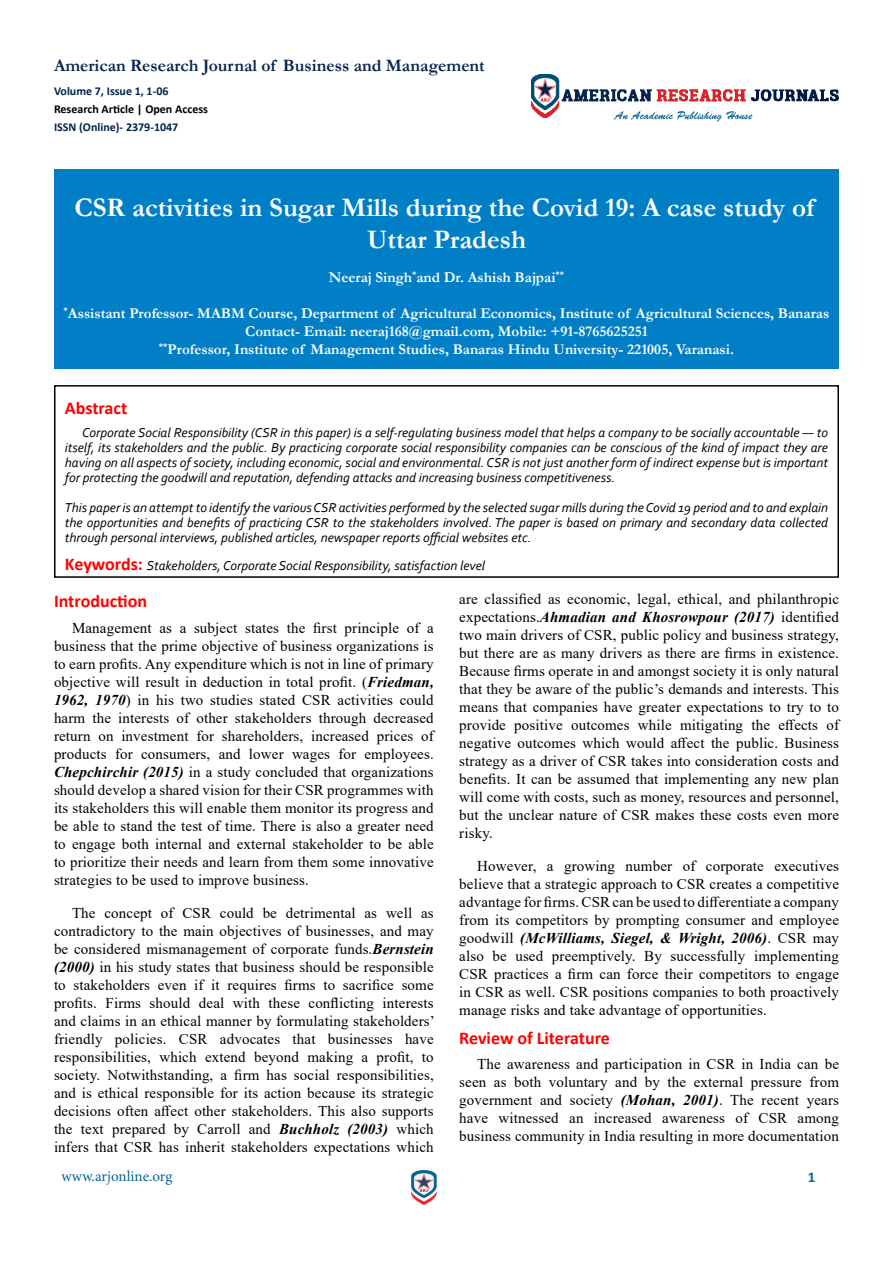
<style>
.page{position:relative;width:893px;height:1263px;background:#fff}
.page>*{position:absolute;margin:0;border:0;box-sizing:border-box;transform-origin:0 0}
.t1{font:700 27px/32.4px "Garamond";color:#fff;text-align:center}
.t2{font:700 18px "Calibri";color:#f00}
.t3{font:700 17.55px "Garamond";color:#06244c}
.t4{font:15px/18px "Times New Roman";letter-spacing:.01em;color:#000;text-align:justify}
.t5{font:700 15px/18px "Garamond";color:#fff;text-align:center}
.t6{font:15px "Minion Pro";color:#0b6394}
.t7{font:700 15px "Calibri";color:#0b6394}
.t8{font:italic 13.5px/15px "Corbel";color:#000;text-align:justify}
.t9{font:700 12px "Calibri";color:#06244c}
.t10{font:700 12px "Calibri";color:#000}
.s1{font-family:"Calibri";font-weight:700;font-style:normal;font-size:18px;color:#f00}
.s2{font-weight:700;font-style:italic}
</style>
<div class="page">
<div style="left:54px;top:170px;width:785px;height:199px;background:#007fc7"></div>
<img style="left:411px;top:1170px;width:26px;height:34px">
<img style="left:532px;top:75px;width:307px;height:43px">
<img style="left:612px;top:109px;width:142px;height:13px">
<div style="left:54px;top:385px;width:785px;height:193px;background:#fff;border:2px solid #000101"></div>
<p class="t3" style="left:54px;top:53px;width:432px">American Research Journal of Business and Management</p>
<p class="t9" style="left:54px;top:82px;width:116px">Volume 7, Issue 1, 1-06</p>
<p class="t10" style="left:54px;top:100px;width:155px">Research Article | Open Access</p>
<p class="t9" style="left:54px;top:118px;width:126px">ISSN (Online)- 2379-1047</p>
<h1 class="t1" style="left:75px;top:191px;width:741px">CSR activities in Sugar Mills during the Covid 19: A case study of<br>Uttar Pradesh</h1>
<p class="t5" style="left:329px;top:269px;width:237px">Neeraj Singh<sup>*</sup>and Dr. Ashish Bajpai<sup>**</sup></p>
<p class="t5" style="left:64px;top:305px;width:767px"><sup>*</sup>Assistant Professor- MABM Course, Department of Agricultural Economics, Institute of Agricultural Sciences, Banaras<br>Contact- Email: neeraj168@gmail.com, Mobile: +91-8765625251<br><sup>**</sup>Professor, Institute of Management Studies, Banaras Hindu University- 221005, Varanasi.</p>
<p class="t2" style="left:65px;top:396px;width:64px">Abstract</p>
<p class="t8" style="left:65px;top:425px;width:765px;text-indent:17px">Corporate Social Responsibility (CSR in this paper) is a self-regulating business model that helps a company to be socially accountable — to itself, its stakeholders and the public. By practicing corporate social responsibility companies can be conscious of the kind of impact they are having on all aspects of society, including economic, social and environmental. CSR is not just another form of indirect expense but is important for protecting the goodwill and reputation, defending attacks and increasing business competitiveness.</p>
<p class="t8" style="left:65px;top:500px;width:765px">This paper is an attempt to identify the various CSR activities performed by the selected sugar mills during the Covid 19 period and to and explain the opportunities and benefits of practicing CSR to the stakeholders involved. The paper is based on primary and secondary data collected through personal interviews, published articles, newspaper reports official websites etc.</p>
<p class="t8" style="left:65px;top:558px;width:422px"><span class="s1">Keywords:</span> Stakeholders, Corporate Social Responsibility, satisfaction level</p>
<p class="t2" style="left:54px;top:589px;width:95px">Introduction</p>
<p class="t4" style="left:54px;top:618px;width:381px;text-indent:18px">Management as a subject states the first principle of a business that the prime objective of business organizations is to earn profits. Any expenditure which is not in line of primary objective will result in deduction in total profit. (<span class="s2">Friedman, 1962, 1970</span>) in his two studies stated CSR activities could harm the interests of other stakeholders through decreased return on investment for shareholders, increased prices of products for consumers, and lower wages for employees.<br><span class="s2">Chepchirchir (2015)</span> in a study concluded that organizations should develop a shared vision for their CSR programmes with its stakeholders this will enable them monitor its progress and be able to stand the test of time. There is also a greater need to engage both internal and external stakeholder to be able to prioritize their needs and learn from them some innovative strategies to be used to improve business.</p>
<p class="t4" style="left:54px;top:903px;width:382px;text-indent:18px">The concept of CSR could be detrimental as well as contradictory to the main objectives of businesses, and may be considered mismanagement of corporate funds.<span class="s2">Bernstein (2000)</span> in his study states that business should be responsible to stakeholders even if it requires firms to sacrifice some profits. Firms should deal with these conflicting interests and claims in an ethical manner by formulating stakeholders’ friendly policies. CSR advocates that businesses have responsibilities, which extend beyond making a profit, to society. Notwithstanding, a firm has social responsibilities, and is ethical responsible for its action because its strategic decisions often affect other stakeholders. This also supports the text prepared by Carroll and <span class="s2">Buchholz (2003)</span> which infers that CSR has inherit stakeholders expectations which</p>
<p class="t6" style="left:62px;top:1166px;width:112px">www.arjonline.org</p>
<p class="t4" style="left:459px;top:590px;width:381px">are classified as economic, legal, ethical, and philanthropic expectations.<span class="s2">Ahmadian and Khosrowpour (2017)</span> identified two main drivers of CSR, public policy and business strategy, but there are as many drivers as there are firms in existence.<br>Because firms operate in and amongst society it is only natural that they be aware of the public’s demands and interests. This means that companies have greater expectations to try to to provide positive outcomes while mitigating the effects of negative outcomes which would affect the public. Business strategy as a driver of CSR takes into consideration costs and benefits. It can be assumed that implementing any new plan will come with costs, such as money, resources and personnel, but the unclear nature of CSR makes these costs even more risky.</p>
<p class="t4" style="left:459px;top:857px;width:381px;text-indent:18px">However, a growing number of corporate executives believe that a strategic approach to CSR creates a competitive advantage for firms. CSR can be used to differentiate a company from its competitors by prompting consumer and employee goodwill <span class="s2">(McWilliams, Siegel, &amp; Wright, 2006)</span>. CSR may also be used preemptively. By successfully implementing CSR practices a firm can force their competitors to engage in CSR as well. CSR positions companies to both proactively manage risks and take advantage of opportunities.</p>
<p class="t2" style="left:459px;top:1025px;width:152px">Review of Literature</p>
<p class="t4" style="left:459px;top:1055px;width:381px;text-indent:18px">The awareness and participation in CSR in India can be seen as both voluntary and by the external pressure from government and society <span class="s2">(Mohan, 2001)</span>. The recent years have witnessed an increased awareness of CSR among business community in India resulting in more documentation</p>
<p class="t7" style="left:808px;top:1166px;width:9px">1</p>
</div>
